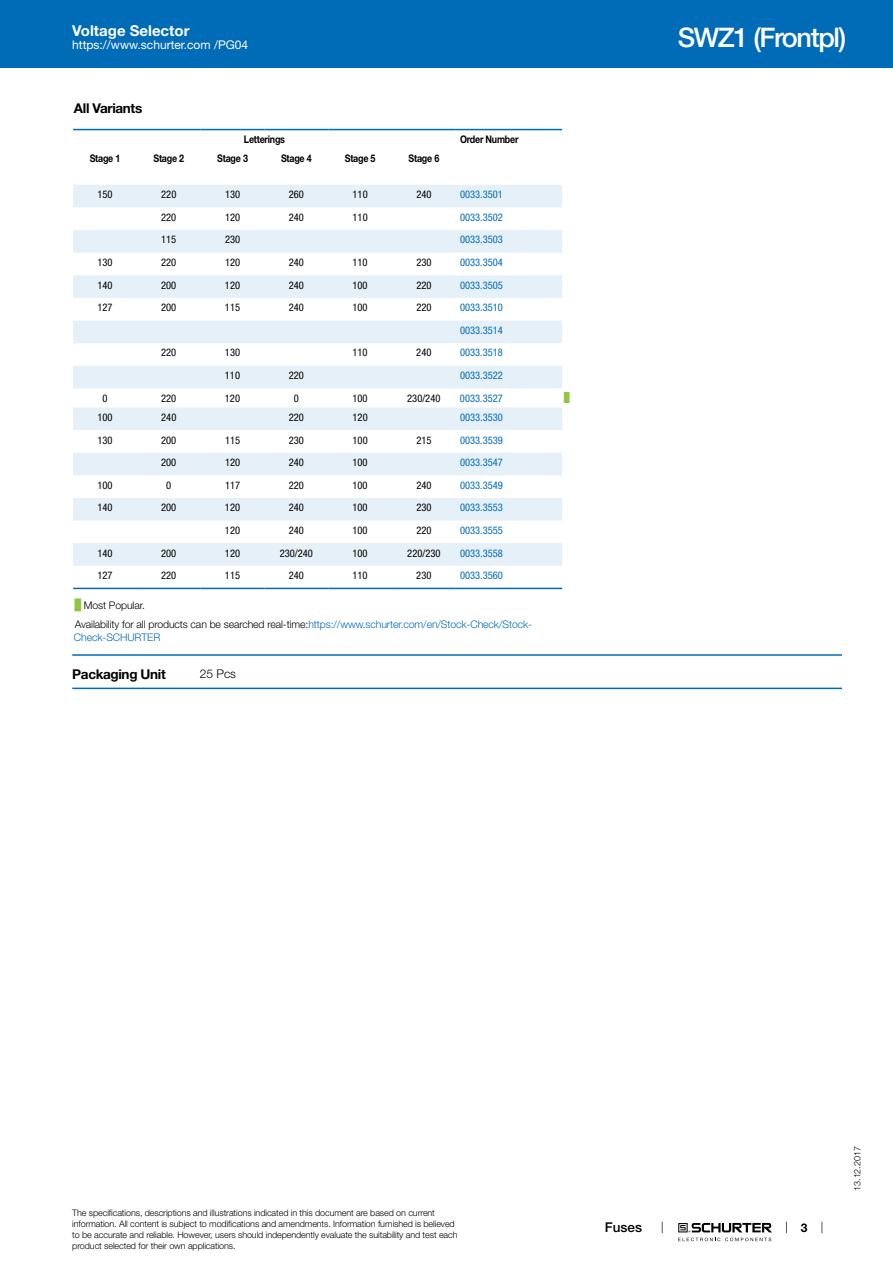
<style>
.page{position:relative;width:893px;height:1263px;background:#fff}
.page>*{position:absolute;margin:0;border:0;box-sizing:border-box;transform-origin:0 0}
.t1{font:500 27px "Helvetica Neue LT";letter-spacing:-.05em;color:#fff}
.t2{font:700 15px "Helvetica Neue LT";color:#fff}
.t3{font:700 13.5px "Helvetica Neue LT";letter-spacing:-.025em;color:#000}
.t4{font:500 13.5px "Helvetica Neue LT";color:#000}
.t5{font:12px "Helvetica Neue LT";color:#fff}
.t6{font:300 12px "Helvetica Neue LT";color:#000}
.t7{font:700 12px "Helvetica Neue LT";color:#000}
.t8{font:condensed 10.5px "Helvetica Neue LT";color:#000}
.t9{font:condensed 10.5px/22.6px "Helvetica Neue LT";color:#006bb6}
.t10{font:300 10.5px/18.5px "Helvetica Neue LT";letter-spacing:-.01em;color:#000}
.t11{font:700 10.5px "Helvetica Neue LT";letter-spacing:-.025em;color:#000;scale:.85 1}
.t12{font:300 10.5px "Helvetica Neue LT";letter-spacing:-.01em;color:#006bb6}
.t13{font:300 9px/10.8px "Helvetica Neue LT";letter-spacing:-.01em;color:#000}
.t14{font:9px "Arial Unicode MS";color:#8dc63f}
.s1{font-family:"Arial Unicode MS";font-weight:400;color:#8dc63f}
.s2{color:#006bb6}
</style>
<div class="page">
<svg style="left:678px;top:1223px;width:94px;height:18px"></svg>
<div style="left:0;top:0;width:893px;height:68px;background:#006bb6"></div>
<svg style="left:73px;top:130px;width:489px;height:460px"></svg>
<svg style="left:73px;top:185px;width:489px;height:381px;fill:#e6f0f8"></svg>
<hr style="left:73px;top:129px;width:64px;height:1px;background:#006bb6">
<hr style="left:137px;top:129px;width:64px;height:1px;background:#006bb6">
<hr style="left:201px;top:129px;width:63px;height:1px;background:#006bb6">
<hr style="left:264px;top:129px;width:64px;height:1px;background:#006bb6">
<hr style="left:328px;top:129px;width:64px;height:1px;background:#006bb6">
<hr style="left:392px;top:129px;width:64px;height:1px;background:#006bb6">
<hr style="left:456px;top:129px;width:106px;height:1px;background:#006bb6">
<hr style="left:73px;top:588px;width:64px;height:1px;background:#006bb6">
<hr style="left:137px;top:588px;width:64px;height:1px;background:#006bb6">
<hr style="left:201px;top:588px;width:63px;height:1px;background:#006bb6">
<hr style="left:264px;top:588px;width:64px;height:1px;background:#006bb6">
<hr style="left:328px;top:588px;width:64px;height:1px;background:#006bb6">
<hr style="left:392px;top:588px;width:64px;height:1px;background:#006bb6">
<hr style="left:456px;top:588px;width:106px;height:1px;background:#006bb6">
<hr style="left:72px;top:654px;width:770px;height:2px;background:#006bb6">
<hr style="left:72px;top:688px;width:770px;height:1px;background:#006bb6">
<h2 class="t2" style="left:72px;top:21px;width:119px">Voltage Selector</h2>
<h3 class="t5" style="left:72px;top:38px;width:178px">https://www.schurter.com /PG04</h3>
<h3 class="t3" style="left:74px;top:99px;width:70px">All Variants</h3>
<p class="t11" style="left:244px;top:133px;width:50px">Letterings</p>
<p class="t11" style="left:460px;top:133px;width:70px">Order Number</p>
<p class="t11" style="left:90px;top:152px;width:38px">Stage 1</p>
<p class="t11" style="left:153px;top:152px;width:38px">Stage 2</p>
<p class="t11" style="left:217px;top:152px;width:38px">Stage 3</p>
<p class="t11" style="left:281px;top:152px;width:38px">Stage 4</p>
<p class="t11" style="left:345px;top:152px;width:38px">Stage 5</p>
<p class="t11" style="left:409px;top:152px;width:38px">Stage 6</p>
<p class="t8" style="left:97px;top:188px;width:17px">150</p>
<p class="t8" style="left:161px;top:188px;width:17px">220</p>
<p class="t8" style="left:225px;top:188px;width:17px">130</p>
<p class="t8" style="left:289px;top:188px;width:17px">260</p>
<p class="t8" style="left:353px;top:188px;width:17px">110</p>
<p class="t8" style="left:416px;top:188px;width:17px">240</p>
<p class="t9" style="left:460px;top:183px;width:44px">0033.3501</p>
<p class="t8" style="left:161px;top:211px;width:17px">220</p>
<p class="t8" style="left:225px;top:211px;width:17px">120</p>
<p class="t8" style="left:289px;top:211px;width:17px">240</p>
<p class="t8" style="left:353px;top:211px;width:17px">110</p>
<p class="t9" style="left:460px;top:206px;width:44px">0033.3502</p>
<p class="t8" style="left:161px;top:234px;width:17px">115</p>
<p class="t8" style="left:225px;top:234px;width:17px">230</p>
<p class="t9" style="left:460px;top:228px;width:44px">0033.3503</p>
<p class="t8" style="left:97px;top:256px;width:17px">130</p>
<p class="t8" style="left:161px;top:256px;width:17px">220</p>
<p class="t8" style="left:225px;top:256px;width:17px">120</p>
<p class="t8" style="left:289px;top:256px;width:17px">240</p>
<p class="t8" style="left:353px;top:256px;width:17px">110</p>
<p class="t8" style="left:416px;top:256px;width:17px">230</p>
<p class="t9" style="left:460px;top:251px;width:44px">0033.3504</p>
<p class="t8" style="left:97px;top:279px;width:17px">140</p>
<p class="t8" style="left:161px;top:279px;width:17px">200</p>
<p class="t8" style="left:225px;top:279px;width:17px">120</p>
<p class="t8" style="left:289px;top:279px;width:17px">240</p>
<p class="t8" style="left:353px;top:279px;width:17px">100</p>
<p class="t8" style="left:416px;top:279px;width:17px">220</p>
<p class="t9" style="left:460px;top:274px;width:44px">0033.3505</p>
<p class="t8" style="left:97px;top:301px;width:17px">127</p>
<p class="t8" style="left:161px;top:301px;width:17px">200</p>
<p class="t8" style="left:225px;top:301px;width:17px">115</p>
<p class="t8" style="left:289px;top:301px;width:17px">240</p>
<p class="t8" style="left:353px;top:301px;width:17px">100</p>
<p class="t8" style="left:416px;top:301px;width:17px">220</p>
<p class="t9" style="left:460px;top:296px;width:44px">0033.3510<br>0033.3514</p>
<p class="t8" style="left:161px;top:347px;width:17px">220</p>
<p class="t8" style="left:225px;top:347px;width:17px">130</p>
<p class="t8" style="left:352px;top:347px;width:17px">110</p>
<p class="t8" style="left:416px;top:347px;width:17px">240</p>
<p class="t9" style="left:460px;top:341px;width:44px">0033.3518</p>
<p class="t8" style="left:225px;top:369px;width:17px">110</p>
<p class="t8" style="left:289px;top:369px;width:17px">220</p>
<p class="t9" style="left:460px;top:364px;width:44px">0033.3522</p>
<p class="t8" style="left:102px;top:392px;width:7px">0</p>
<p class="t8" style="left:161px;top:392px;width:17px">220</p>
<p class="t8" style="left:225px;top:392px;width:17px">120</p>
<p class="t8" style="left:294px;top:392px;width:7px">0</p>
<p class="t8" style="left:352px;top:392px;width:17px">100</p>
<p class="t8" style="left:407px;top:392px;width:35px">230/240</p>
<p class="t9" style="left:460px;top:387px;width:44px">0033.3527</p>
<p class="t14" style="left:564px;top:391px;width:7px">█</p>
<p class="t8" style="left:97px;top:411px;width:17px">100</p>
<p class="t8" style="left:161px;top:411px;width:17px">240</p>
<p class="t8" style="left:289px;top:411px;width:17px">220</p>
<p class="t8" style="left:353px;top:411px;width:17px">120</p>
<p class="t9" style="left:460px;top:406px;width:44px">0033.3530</p>
<p class="t8" style="left:97px;top:434px;width:17px">130</p>
<p class="t8" style="left:161px;top:434px;width:17px">200</p>
<p class="t8" style="left:225px;top:434px;width:17px">115</p>
<p class="t8" style="left:289px;top:434px;width:17px">230</p>
<p class="t8" style="left:353px;top:434px;width:17px">100</p>
<p class="t8" style="left:416px;top:434px;width:17px">215</p>
<p class="t9" style="left:460px;top:428px;width:44px">0033.3539</p>
<p class="t8" style="left:161px;top:456px;width:17px">200</p>
<p class="t8" style="left:225px;top:456px;width:17px">120</p>
<p class="t8" style="left:289px;top:456px;width:17px">240</p>
<p class="t8" style="left:353px;top:456px;width:17px">100</p>
<p class="t9" style="left:460px;top:451px;width:44px">0033.3547</p>
<p class="t8" style="left:97px;top:479px;width:17px">100</p>
<p class="t8" style="left:166px;top:479px;width:7px">0</p>
<p class="t8" style="left:225px;top:479px;width:17px">117</p>
<p class="t8" style="left:289px;top:479px;width:17px">220</p>
<p class="t8" style="left:353px;top:479px;width:17px">100</p>
<p class="t8" style="left:416px;top:479px;width:17px">240</p>
<p class="t9" style="left:460px;top:474px;width:44px">0033.3549</p>
<p class="t8" style="left:97px;top:501px;width:17px">140</p>
<p class="t8" style="left:161px;top:501px;width:17px">200</p>
<p class="t8" style="left:225px;top:501px;width:17px">120</p>
<p class="t8" style="left:289px;top:501px;width:17px">240</p>
<p class="t8" style="left:353px;top:501px;width:17px">100</p>
<p class="t8" style="left:416px;top:501px;width:17px">230</p>
<p class="t9" style="left:460px;top:496px;width:44px">0033.3553</p>
<p class="t8" style="left:225px;top:524px;width:17px">120</p>
<p class="t8" style="left:289px;top:524px;width:17px">240</p>
<p class="t8" style="left:353px;top:524px;width:17px">100</p>
<p class="t8" style="left:416px;top:524px;width:17px">220</p>
<p class="t9" style="left:460px;top:519px;width:44px">0033.3555</p>
<p class="t8" style="left:97px;top:547px;width:17px">140</p>
<p class="t8" style="left:161px;top:547px;width:17px">200</p>
<p class="t8" style="left:225px;top:547px;width:17px">120</p>
<p class="t8" style="left:280px;top:547px;width:35px">230/240</p>
<p class="t8" style="left:353px;top:547px;width:17px">100</p>
<p class="t8" style="left:407px;top:547px;width:35px">220/230</p>
<p class="t9" style="left:460px;top:541px;width:44px">0033.3558</p>
<p class="t8" style="left:97px;top:569px;width:17px">127</p>
<p class="t8" style="left:161px;top:569px;width:17px">220</p>
<p class="t8" style="left:225px;top:569px;width:17px">115</p>
<p class="t8" style="left:289px;top:569px;width:17px">240</p>
<p class="t8" style="left:352px;top:569px;width:17px">110</p>
<p class="t8" style="left:416px;top:569px;width:17px">230</p>
<p class="t9" style="left:460px;top:564px;width:44px">0033.3560</p>
<p class="t10" style="left:75px;top:596px;width:459px"><span class="s1">█</span> Most Popular.<br>Availability for all products can be searched real-time:<span class="s2">https://www.schurter.com/en/Stock-Check/Stock-</span></p>
<p class="t12" style="left:74px;top:630px;width:88px">Check-SCHURTER</p>
<h3 class="t3" style="left:72px;top:666px;width:95px">Packaging Unit</h3>
<h3 class="t6" style="left:200px;top:666px;width:38px">25 Pcs</h3>
<h1 class="t1" style="left:678px;top:21px;width:170px">SWZ1 (Frontpl)</h1>
<p class="t13" style="left:72px;top:1207px;width:387px">The specifications, descriptions and illustrations indicated in this document are based on current information. All content is subject to modifications and amendments. Information furnished is believed to be accurate and reliable. However, users should independently evaluate the suitability and test each product selected for their own applications.</p>
<h3 class="t4" style="left:605px;top:1219px;width:39px">Fuses</h3>
<h3 class="t7" style="left:801px;top:1220px;width:8px">3</h3>
<p class="t13" style="left:852px;top:1191px;width:46px;rotate:-90deg">13.12.2017</p>
</div>
